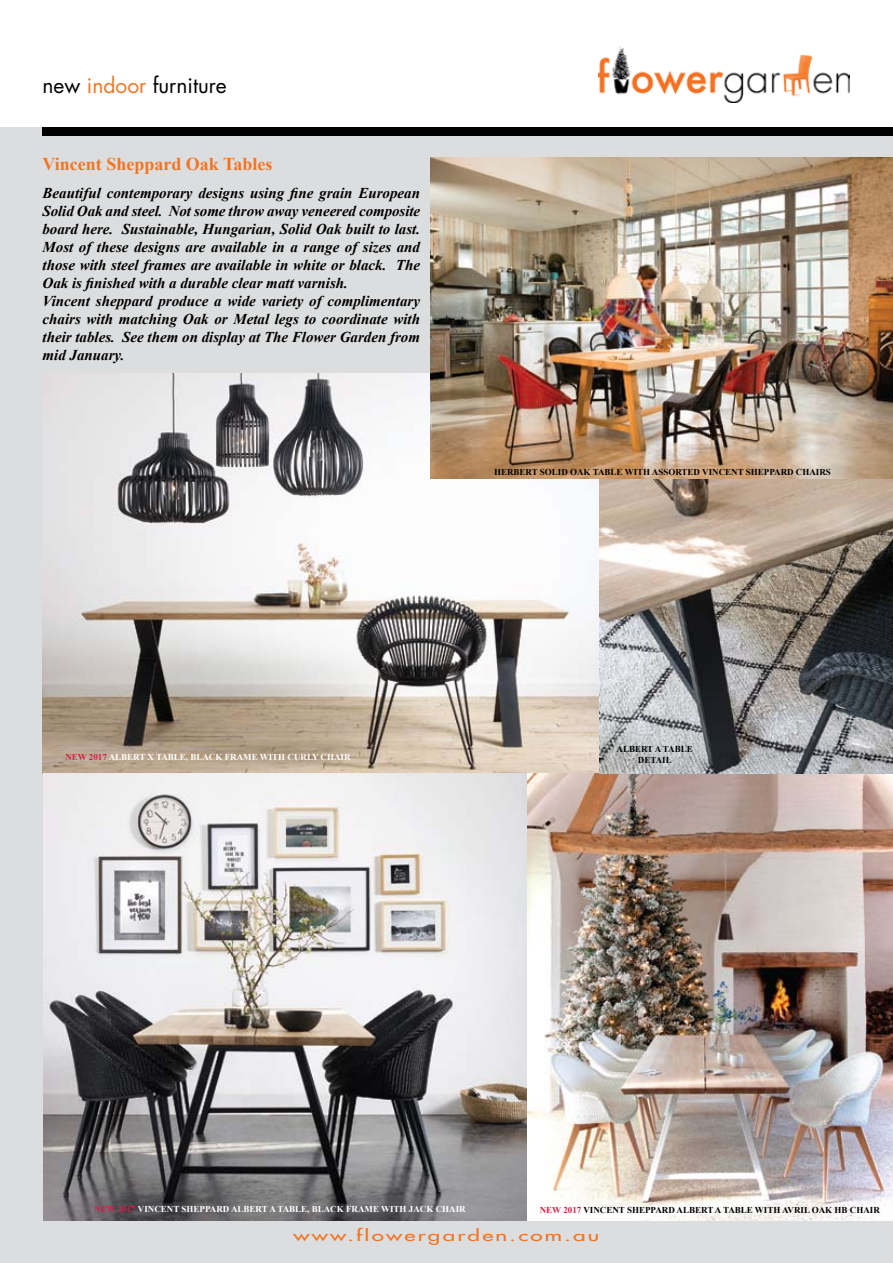
<style>
.page{position:relative;width:893px;height:1263px;background:#fff}
.page>*{position:absolute;margin:0;border:0;box-sizing:border-box;transform-origin:0 0}
.t1{font:21px "Futura";color:#000}
.t2{font:700 18px "Times New Roman";color:#f37421}
.t3{font:italic 700 15px/18px "Times New Roman";color:#000}
.t4{font:500 15px "Futura CE";letter-spacing:.1em;color:#f37421;scale:1.5 1}
.t5{font:700 9px/10.8px "Times New Roman";color:#000;text-align:center}
.t6{font:700 9px "Times New Roman";color:#fff}
.s1{color:#f37421}
.s2{color:#d31e47}
</style>
<div class="page">
<div style="left:0;top:128px;width:893px;height:1135px;background:#dcddde"></div>
<div style="left:43px;top:128px;width:850px;height:8px;background:#000"></div>
<img style="left:598px;top:46px;width:251px;height:57px">
<img style="left:43px;top:373px;width:557px;height:401px">
<img style="left:43px;top:774px;width:850px;height:446px">
<img style="left:600px;top:478px;width:293px;height:296px">
<img style="left:431px;top:157px;width:462px;height:321px">
<h1 class="t1" style="left:43px;top:72px;width:186px">new <span class="s1">indoor</span> furniture</h1>
<p class="t2" style="left:43px;top:151px;width:231px">Vincent Sheppard Oak Tables</p>
<p class="t3" style="left:43px;top:184px;width:379px">Beautiful contemporary designs using fine grain European Solid Oak and steel. Not some throw away veneered composite board here. Sustainable, Hungarian, Solid Oak built to last.<br>Most of these designs are available in a range of sizes and those with steel frames are available in white or black. The Oak is finished with a durable clear matt varnish.<br>Vincent sheppard produce a wide variety of complimentary chairs with matching Oak or Metal legs to coordinate with their tables. See them on display at The Flower Garden from mid January.</p>
<p class="t5" style="left:494px;top:466px;width:338px">HERBERT SOLID OAK TABLE WITH ASSORTED VINCENT SHEPPARD CHAIRS</p>
<p class="t6" style="left:65px;top:751px;width:287px"><span class="s2">NEW 2017</span> ALBERT X TABLE, BLACK FRAME WITH CURLY CHAIR</p>
<p class="t5" style="left:616px;top:743px;width:78px">ALBERT A TABLE<br>DETAIL</p>
<p class="t6" style="left:94px;top:1202px;width:373px"><span class="s2">NEW 2017</span> VINCENT SHEPPARD ALBERT A TABLE, BLACK FRAME WITH JACK CHAIR</p>
<p class="t5" style="left:540px;top:1204px;width:342px"><span class="s2">NEW 2017</span> VINCENT SHEPPARD ALBERT A TABLE WITH AVRIL OAK HB CHAIR</p>
<p class="t4" style="left:293px;top:1224px;width:205px">www.flowergarden.com.au</p>
</div>
